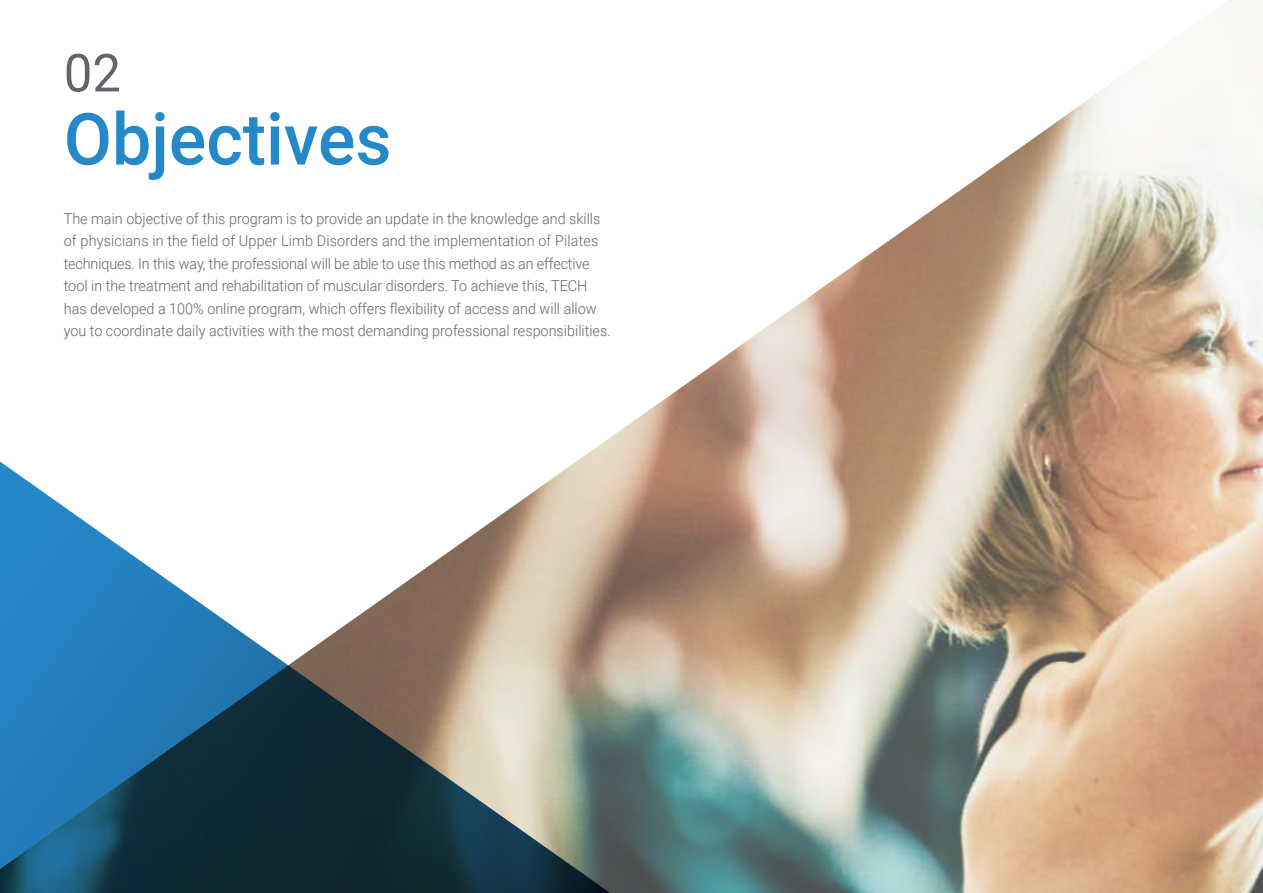
<style>
.page{position:relative;width:1263px;height:893px;background:#fff}
.page>*{position:absolute;margin:0;border:0;box-sizing:border-box;transform-origin:0 0}
.t1{font:500 72px "Roboto";color:#2488c9}
.t2{font:52.5px "Roboto";color:#61646a}
.t3{font:300 15px/22.5px "Roboto";color:#61646a;scale:.96 1}
</style>
<div class="page">
<img style="left:599px;top:0;width:664px;height:893px">
<svg style="left:0;top:446px;width:640px;height:447px"></svg>
<h2 class="t2" style="left:64px;top:36px;width:59px">02</h2>
<h1 class="t1" style="left:64px;top:89px;width:329px">Objectives</h1>
<p class="t3" style="left:64px;top:207px;width:571px">The main objective of this program is to provide an update in the knowledge and skills of physicians in the field of Upper Limb Disorders and the implementation of Pilates techniques. In this way, the professional will be able to use this method as an effective tool in the treatment and rehabilitation of muscular disorders. To achieve this, TECH has developed a 100% online program, which offers flexibility of access and will allow you to coordinate daily activities with the most demanding professional responsibilities.</p>
</div>
